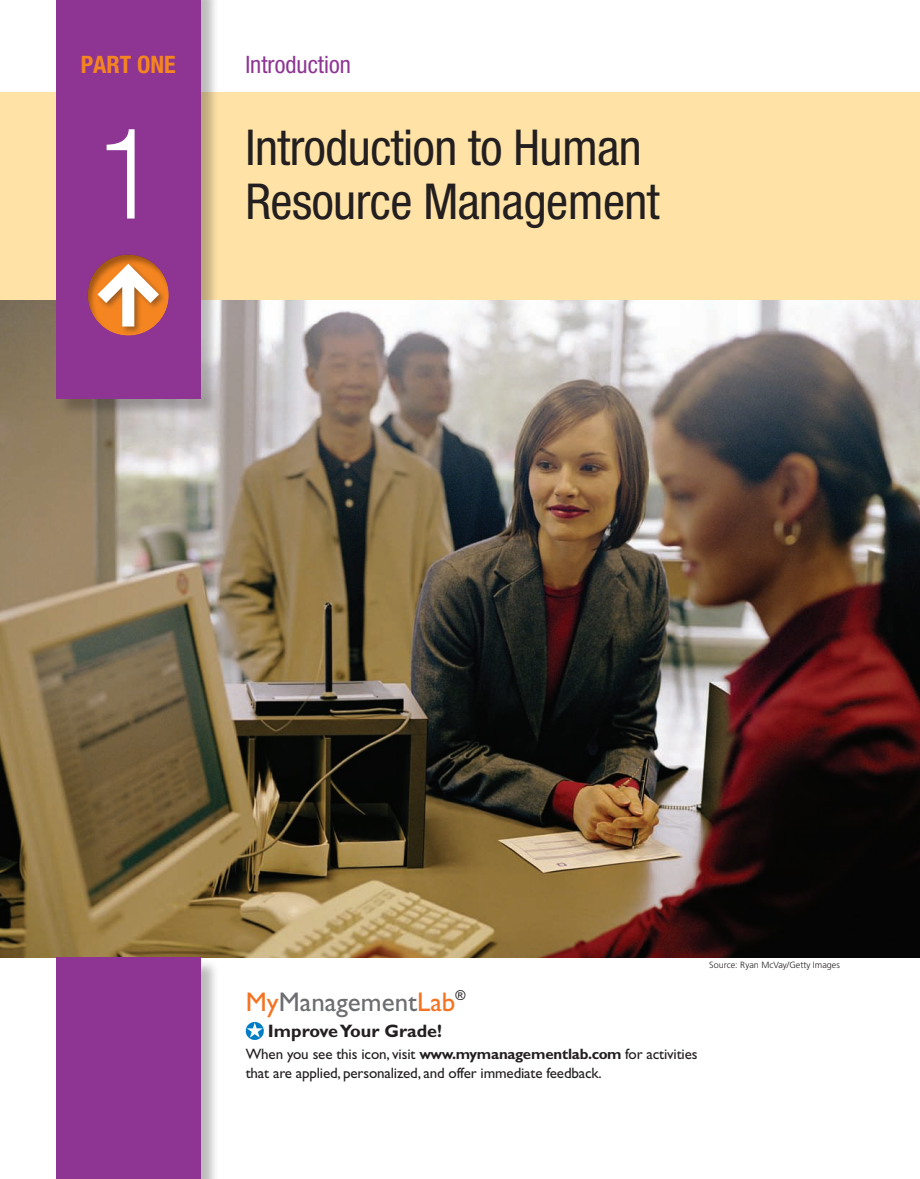
<style>
.page{position:relative;width:920px;height:1179px;background:#fff}
.page>*{position:absolute;margin:0;border:0;box-sizing:border-box;transform-origin:0 0}
.t1{font:300 condensed 126px "Helvetica Neue LT Std";color:#fff}
.t2{font:condensed 49.5px/54px "Helvetica Neue LT Std";letter-spacing:-.01em;color:#231f20}
.t3{font:27px "Gill Sans Std";color:#6c6d70}
.t4{font:condensed 24px "Helvetica Neue LT Std";color:#8e3594}
.t5{font:700 condensed 24px "Helvetica Neue LT Std";color:#f58520}
.t6{font:700 18px "Gill Sans Std";color:#231f20}
.t7{font:15px/18px "Gill Sans Std";letter-spacing:-.01em;color:#231f20}
.t8{font:300 9px "Frutiger LT Std";color:#231f20}
.s1{color:#f47321}
.s2{font-weight:700}
</style>
<div class="page">
<div style="left:0;top:92px;width:919px;height:488px;background:#ffe2a5"></div>
<img style="left:0;top:300px;width:919px;height:656px">
<div style="left:58px;top:959px;width:161px;height:219px;background:#231f20;opacity:.3"></div>
<div style="left:56px;top:956px;width:144px;height:222px;background:#8e3594"></div>
<div style="left:58px;top:0;width:161px;height:417px;background:#231f20;opacity:.3"></div>
<div style="left:56px;top:0;width:144px;height:398px;background:#8e3594"></div>
<svg style="left:246px;top:1022px;width:18px;height:17px"></svg>
<div style="left:88px;top:253px;width:83px;height:84px;background:#231f20;opacity:.4"></div>
<div style="left:96px;top:262px;width:70px;height:73px;background:#231f20;opacity:.4"></div>
<svg style="left:97px;top:264px;width:62px;height:62px;background:#edab73"></svg>
<p class="t5" style="left:81px;top:50px;width:97px">PART ONE</p>
<p class="t4" style="left:245px;top:51px;width:107px">Introduction</p>
<p class="t1" style="left:98px;top:102px;width:62px">1</p>
<p class="t2" style="left:245px;top:120px;width:415px">Introduction to Human<br>Resource Management</p>
<p class="t3" style="left:246px;top:986px;width:221px"><span class="s1">My</span>Management<span class="s1">Lab</span><sup>®</sup></p>
<p class="t6" style="left:268px;top:1020px;width:175px">Improve Your Grade!</p>
<p class="t7" style="left:246px;top:1045px;width:453px">When you see this icon, visit <span class="s2">www.mymanagementlab.com</span> for activities that are applied, personalized, and offer immediate feedback.</p>
<p class="t8" style="left:709px;top:960px;width:132px">Source: Ryan McVay/Getty Images</p>
</div>
